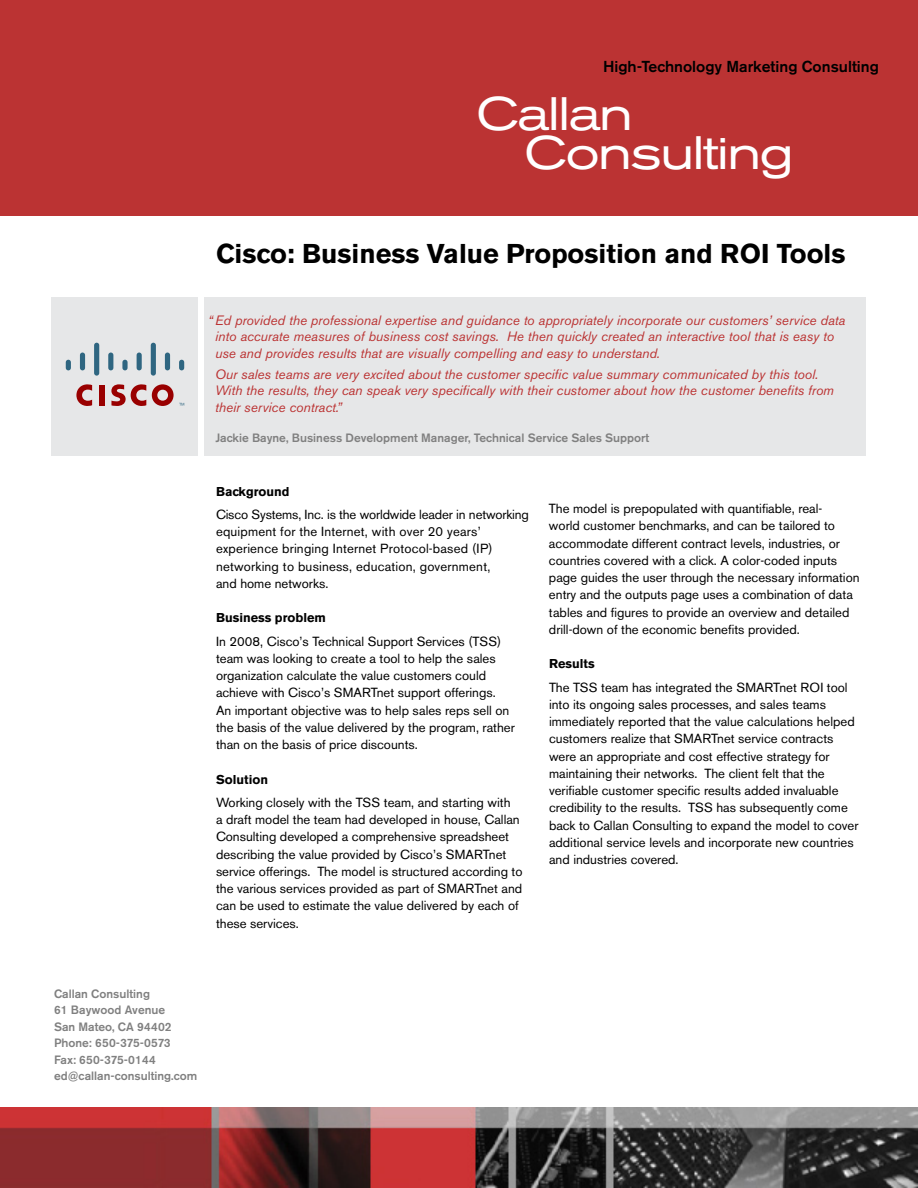
<style>
.page{position:relative;width:918px;height:1188px;background:#fff}
.page>*{position:absolute;margin:0;border:0;box-sizing:border-box;transform-origin:0 0}
.t1{font:expanded 46.5px/39px "Akzidenz Grotesk BE";letter-spacing:-.03em;color:#fff}
.t2{font:700 27px "Akzidenz Grotesk BE";color:#000}
.t3{font:500 15.75px "Akzidenz Grotesk BE";color:#000}
.t4{font:italic 13.5px/16.5px "Akzidenz Grotesk BE";color:#b33}
.t5{font:13.2px/17.2px "Akzidenz Grotesk BE";color:#000}
.t6{font:700 12.75px "Akzidenz Grotesk BE";color:#000}
.t7{font:500 12px/16.5px "Akzidenz Grotesk BE";color:#808080}
</style>
<div class="page">
<div style="left:0;top:0;width:918px;height:216px;background:#b33"></div>
<img style="left:0;top:1107px;width:918px;height:81px">
<div style="left:51px;top:297px;width:146px;height:159px;background:#e6e7e8"></div>
<div style="left:204px;top:297px;width:662px;height:159px;background:#e6e7e8"></div>
<div style="left:99px;top:385px;width:5px;height:21px;background:#900"></div>
<svg style="left:76px;top:384px;width:16px;height:22px"></svg>
<svg style="left:111px;top:384px;width:35px;height:22px"></svg>
<div style="left:66px;top:360px;width:5px;height:10px;background:#2f6681;border-radius:3px"></div>
<div style="left:80px;top:353px;width:5px;height:17px;background:#2f6681;border-radius:3px"></div>
<div style="left:94px;top:343px;width:5px;height:33px;background:#2f6681;border-radius:3px"></div>
<div style="left:108px;top:353px;width:5px;height:17px;background:#2f6681;border-radius:3px"></div>
<div style="left:122px;top:360px;width:6px;height:10px;background:#2f6681;border-radius:3px"></div>
<div style="left:137px;top:353px;width:5px;height:17px;background:#2f6681;border-radius:3px"></div>
<div style="left:151px;top:343px;width:5px;height:33px;background:#2f6681;border-radius:3px"></div>
<div style="left:165px;top:353px;width:5px;height:17px;background:#2f6681;border-radius:3px"></div>
<div style="left:179px;top:360px;width:5px;height:10px;background:#2f6681;border-radius:3px"></div>
<svg style="left:152px;top:384px;width:32px;height:22px"></svg>
<p class="t3" style="left:603px;top:57px;width:277px">High-Technology Marketing Consulting</p>
<h1 class="t1" style="left:525px;top:95px;width:271px;text-indent:-48px">Callan<br>Consulting</h1>
<h2 class="t2" style="left:216px;top:238px;width:631px">Cisco: Business Value Proposition and ROI Tools</h2>
<p class="t4" style="left:215px;top:312px;width:632px;text-indent:-7px">“ Ed provided the professional expertise and guidance to appropriately incorporate our customers’ service data into accurate measures of business cost savings. He then quickly created an interactive tool that is easy to use and provides results that are visually compelling and easy to understand.</p>
<p class="t4" style="left:215px;top:366px;width:620px">Our sales teams are very excited about the customer specific value summary communicated by this tool.<br>With the results, they can speak very specifically with their customer about how the customer benefits from their service contract.”</p>
<p class="t7" style="left:216px;top:430px;width:435px">Jackie Bayne, Business Development Manager, Technical Service Sales Support</p>
<p class="t6" style="left:216px;top:484px;width:75px">Background</p>
<p class="t5" style="left:216px;top:506px;width:314px">Cisco Systems, Inc. is the worldwide leader in networking equipment for the Internet, with over 20 years’ experience bringing Internet Protocol-based (IP) networking to business, education, government,<br>and home networks.</p>
<p class="t6" style="left:216px;top:610px;width:111px">Business problem</p>
<p class="t5" style="left:216px;top:632px;width:300px">In 2008, Cisco’s Technical Support Services (TSS) team was looking to create a tool to help the sales organization calculate the value customers could achieve with Cisco’s SMARTnet support offerings.<br>An important objective was to help sales reps sell on the basis of the value delivered by the program, rather than on the basis of price discounts.</p>
<p class="t6" style="left:216px;top:772px;width:54px">Solution</p>
<p class="t5" style="left:216px;top:794px;width:308px">Working closely with the TSS team, and starting with<br>a draft model the team had developed in house, Callan Consulting developed a comprehensive spreadsheet describing the value provided by Cisco’s SMARTnet service offerings. The model is structured according to the various services provided as part of SMARTnet and can be used to estimate the value delivered by each of these services.</p>
<p class="t5" style="left:549px;top:500px;width:312px">The model is prepopulated with quantifiable, real-<br>world customer benchmarks, and can be tailored to accommodate different contract levels, industries, or countries covered with a click. A color-coded inputs page guides the user through the necessary information entry and the outputs page uses a combination of data tables and figures to provide an overview and detailed drill-down of the economic benefits provided.</p>
<p class="t6" style="left:549px;top:657px;width:47px">Results</p>
<p class="t5" style="left:549px;top:678px;width:311px">The TSS team has integrated the SMARTnet ROI tool into its ongoing sales processes, and sales teams immediately reported that the value calculations helped customers realize that SMARTnet service contracts were an appropriate and cost effective strategy for maintaining their networks. The client felt that the verifiable customer specific results added invaluable credibility to the results. TSS has subsequently come back to Callan Consulting to expand the model to cover additional service levels and incorporate new countries and industries covered.</p>
<p class="t7" style="left:54px;top:985px;width:145px">Callan Consulting<br>61 Baywood Avenue<br>San Mateo, CA 94402<br>Phone: 650-375-0573<br>Fax: 650-375-0144 ed@callan-consulting.com</p>
</div>
